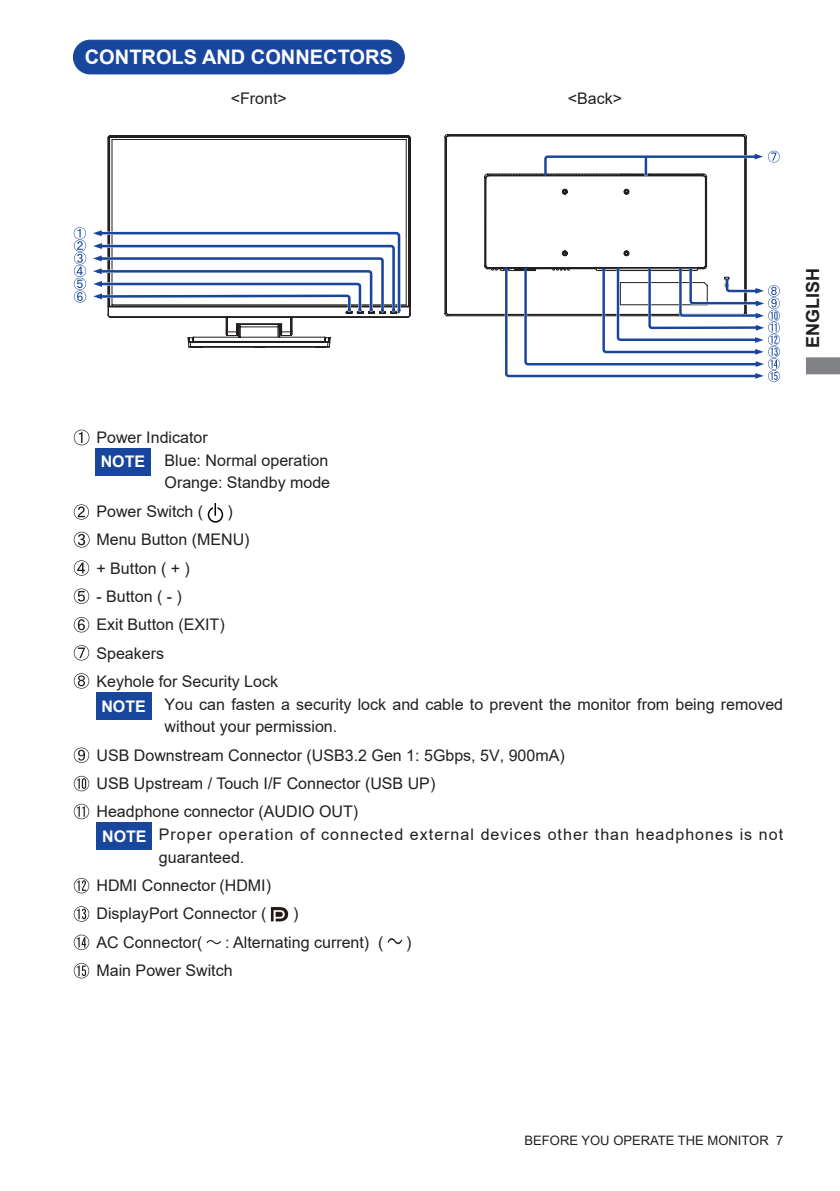
<style>
.page{position:relative;width:840px;height:1191px;background:#fff}
.page>*{position:absolute;margin:0;border:0;box-sizing:border-box;transform-origin:0 0}
.t1{font:700 20px "Arial";color:#fff}
.t2{font:700 18px "Arial";color:#231f20}
.t3{font:16px/28.4px "Arial";color:#231f20}
.t4{font:16px/22.6px "Arial";letter-spacing:.065em;color:#231f20}
.t5{font:700 16px "Arial";color:#fff}
.t6{font:13px "Arial";color:#231f20}
</style>
<div class="page">
<svg style="left:806px;top:357px;width:33px;height:17px"></svg>
<div style="left:73px;top:40px;width:331px;height:34px;background:#18469d;border-radius:17px"></div>
<div style="left:73px;top:40px;width:331px;height:34px;border:1px solid #18469d;border-radius:17px"></div>
<div style="left:95px;top:448px;width:56px;height:27px;background:#18469d"></div>
<div style="left:96px;top:692px;width:55px;height:28px;background:#18469d"></div>
<svg style="left:108px;top:135px;width:302px;height:212px"></svg>
<svg style="left:189px;top:337px;width:140px;height:5px"></svg>
<svg style="left:74px;top:227px;width:328px;height:87px"></svg>
<svg style="left:444px;top:134px;width:335px;height:248px"></svg>
<svg style="left:74px;top:430px;width:15px;height:15px"></svg>
<svg style="left:74px;top:504px;width:15px;height:15px"></svg>
<div style="left:208px;top:507px;width:15px;height:15px;border:1px solid #000;border-radius:50%"></div>
<hr style="left:213px;top:503px;width:4px;height:13px;background:#f8f8f8">
<svg style="left:214px;top:503px;width:2px;height:13px"></svg>
<svg style="left:74px;top:532px;width:15px;height:15px"></svg>
<svg style="left:74px;top:560px;width:15px;height:16px"></svg>
<svg style="left:74px;top:588px;width:15px;height:16px"></svg>
<svg style="left:74px;top:617px;width:15px;height:15px"></svg>
<svg style="left:74px;top:645px;width:15px;height:15px"></svg>
<svg style="left:74px;top:673px;width:15px;height:15px"></svg>
<svg style="left:74px;top:747px;width:15px;height:16px"></svg>
<svg style="left:74px;top:776px;width:15px;height:15px"></svg>
<svg style="left:74px;top:804px;width:15px;height:15px"></svg>
<svg style="left:74px;top:878px;width:15px;height:15px"></svg>
<svg style="left:74px;top:906px;width:15px;height:15px"></svg>
<img style="left:271px;top:907px;width:17px;height:14px">
<svg style="left:74px;top:934px;width:15px;height:16px"></svg>
<svg style="left:206px;top:940px;width:15px;height:4px"></svg>
<svg style="left:387px;top:938px;width:15px;height:6px"></svg>
<svg style="left:74px;top:963px;width:15px;height:15px"></svg>
<div style="left:96px;top:822px;width:56px;height:28px;background:#18469d"></div>
<p class="t1" style="left:85px;top:43px;width:309px">CONTROLS AND CONNECTORS</p>
<p class="t3" style="left:230px;top:85px;width:58px">&lt;Front&gt;</p>
<p class="t3" style="left:567px;top:85px;width:56px">&lt;Back&gt;</p>
<p class="t2" style="left:799px;top:348px;width:82px;rotate:-90deg">ENGLISH</p>
<p class="t3" style="left:164px;top:426px;width:167px;line-height:22.6px;text-indent:-68px">Power Indicator<br>Blue: Normal operation<br>Orange: Standby mode</p>
<p class="t3" style="left:96px;top:497px;width:108px">Power Switch (</p>
<p class="t5" style="left:101px;top:450px;width:46px">NOTE</p>
<p class="t3" style="left:96px;top:497px;width:154px;text-indent:131px">)<br>Menu Button (MENU) + Button ( + )</p>
<p class="t3" style="left:96px;top:582px;width:183px">- Button ( - )<br>Exit Button (EXIT)<br>Speakers<br>Keyhole for Security Lock</p>
<p class="t3" style="left:164px;top:692px;width:619px;line-height:22.6px">You can fasten a security lock and cable to prevent the monitor from being removed without your permission.</p>
<p class="t3" style="left:96px;top:740px;width:469px">USB Downstream Connector (USB3.2 Gen 1: 5Gbps, 5V, 900mA)<br>USB Upstream / Touch I/F Connector (USB UP)<br>Headphone connector (AUDIO OUT)</p>
<p class="t4" style="left:159px;top:823px;width:625px">Proper operation of connected external devices other than headphones is not guaranteed.</p>
<p class="t3" style="left:96px;top:871px;width:176px">HDMI Connector (HDMI)<br>DisplayPort Connector (</p>
<p class="t5" style="left:101px;top:695px;width:46px">NOTE</p>
<p class="t5" style="left:102px;top:825px;width:46px">NOTE</p>
<p class="t3" style="left:293px;top:899px;width:7px">)</p>
<p class="t3" style="left:96px;top:928px;width:107px">AC Connector(</p>
<p class="t3" style="left:225px;top:928px;width:160px">: Alternating current) (</p>
<p class="t3" style="left:406px;top:928px;width:7px">)</p>
<p class="t3" style="left:96px;top:956px;width:138px">Main Power Switch</p>
<p class="t6" style="left:524px;top:1131px;width:260px">BEFORE YOU OPERATE THE MONITOR 7</p>
</div>
